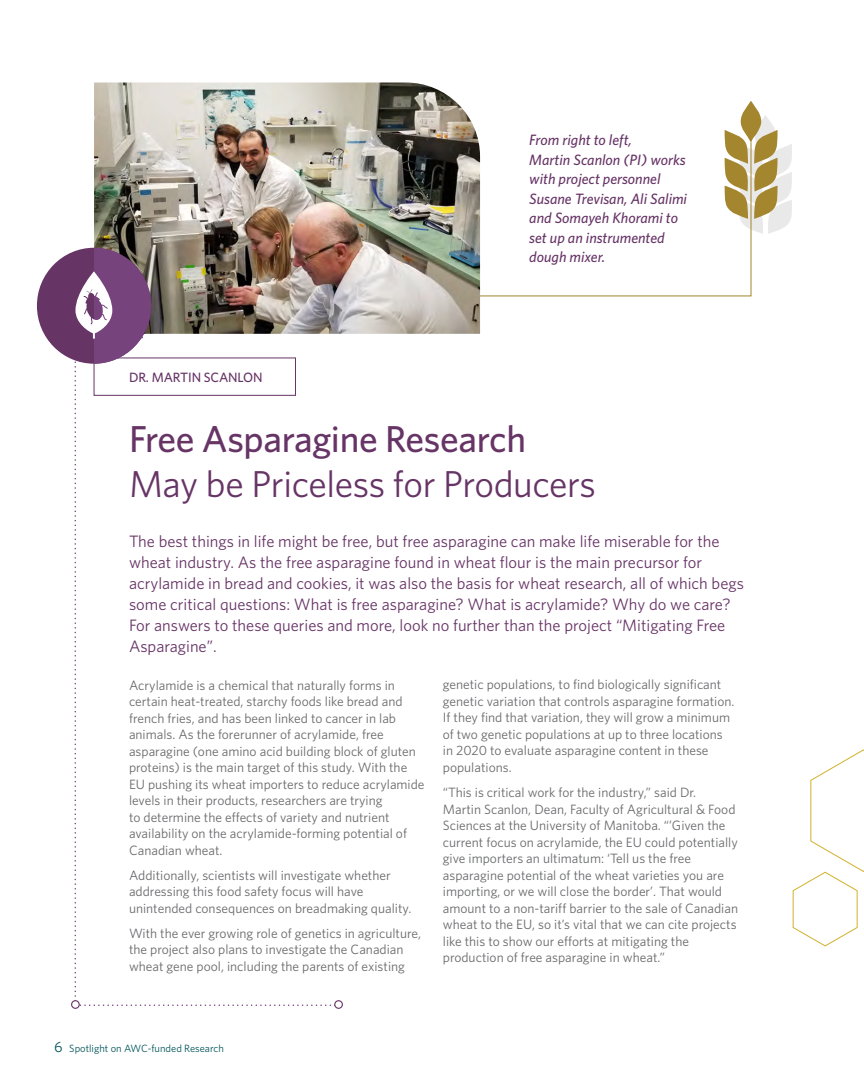
<style>
.page{position:relative;width:864px;height:1080px;background:#fff}
.page>*{position:absolute;margin:0;border:0;box-sizing:border-box;transform-origin:0 0}
.t1{font:37.5px "Whitney HTF";letter-spacing:-.01em;color:#673466}
.t2{font:500 37.5px "Whitney HTF";letter-spacing:-.01em;color:#673466}
.t3{font:16.5px/21px "Whitney HTF";color:#673466}
.t4{font:italic 500 15px/19.5px "Whitney HTF";color:#673466}
.t5{font:13.5px/16.5px "Whitney HTF";color:#696a6c}
.t6{font:500 13.5px "Whitney HTF";letter-spacing:-.01em;color:#673466}
.t7{font:10.5px "Whitney HTF";color:#00555a}
.s1{font-size:15px}
</style>
<div class="page">
<div style="left:768px;top:144px;width:24px;height:34px;background:#231f20;opacity:.1"></div>
<div style="left:769px;top:172px;width:23px;height:34px;background:#231f20;opacity:.1"></div>
<div style="left:739px;top:200px;width:23px;height:33px;background:#e9e9e9"></div>
<div style="left:768px;top:200px;width:24px;height:33px;background:#231f20;opacity:.1"></div>
<svg style="left:724px;top:101px;width:54px;height:118px"></svg>
<svg style="left:480px;top:142px;width:272px;height:155px"></svg>
<img style="left:94px;top:82px;width:386px;height:252px">
<div style="left:71px;top:1000px;width:9px;height:9px;border:1px solid #673466;border-radius:50%"></div>
<div style="left:334px;top:1000px;width:9px;height:9px;border:1px solid #673466;border-radius:50%"></div>
<div style="left:37px;top:248px;width:114px;height:116px;background:#673466;border-radius:50%"></div>
<svg style="left:792px;top:749px;width:72px;height:198px"></svg>
<svg style="left:74px;top:248px;width:266px;height:758px"></svg>
<p class="t6" style="left:129px;top:369px;width:135px">DR. MARTIN SCANLON</p>
<p class="t4" style="left:529px;top:130px;width:159px">From right to left,<br>Martin Scanlon (PI) works with project personnel<br>Susane Trevisan, Ali Salimi and Somayeh Khorami to set up an instrumented dough mixer.</p>
<h1 class="t2" style="left:129px;top:417px;width:399px">Free Asparagine Research</h1>
<h1 class="t1" style="left:129px;top:462px;width:468px">May be Priceless for Producers</h1>
<p class="t3" style="left:129px;top:531px;width:616px">The best things in life might be free, but free asparagine can make life miserable for the wheat industry. As the free asparagine found in wheat flour is the main precursor for acrylamide in bread and cookies, it was also the basis for wheat research, all of which begs some critical questions: What is free asparagine? What is acrylamide? Why do we care?<br>For answers to these queries and more, look no further than the project “Mitigating Free Asparagine”.</p>
<p class="t5" style="left:129px;top:676px;width:297px">Acrylamide is a chemical that naturally forms in certain heat-treated, starchy foods like bread and french fries, and has been linked to cancer in lab animals. As the forerunner of acrylamide, free asparagine (one amino acid building block of gluten proteins) is the main target of this study. With the EU pushing its wheat importers to reduce acrylamide levels in their products, researchers are trying<br>to determine the effects of variety and nutrient availability on the acrylamide-forming potential of Canadian wheat.</p>
<p class="t5" style="left:129px;top:866px;width:284px">Additionally, scientists will investigate whether addressing this food safety focus will have unintended consequences on breadmaking quality.</p>
<p class="t5" style="left:129px;top:925px;width:294px">With the ever growing role of genetics in agriculture, the project also plans to investigate the Canadian wheat gene pool, including the parents of existing</p>
<p class="t5" style="left:443px;top:676px;width:293px">genetic populations, to find biologically significant genetic variation that controls asparagine formation.<br>If they find that variation, they will grow a minimum of two genetic populations at up to three locations in 2020 to evaluate asparagine content in these populations.</p>
<p class="t5" style="left:443px;top:784px;width:297px">“This is critical work for the industry,” said Dr.<br>Martin Scanlon, Dean, Faculty of Agricultural &amp; Food Sciences at the University of Manitoba. “’Given the current focus on acrylamide, the EU could potentially give importers an ultimatum: ‘Tell us the free asparagine potential of the wheat varieties you are importing, or we will close the border’. That would amount to a non-tariff barrier to the sale of Canadian wheat to the EU, so it’s vital that we can cite projects like this to show our efforts at mitigating the production of free asparagine in wheat.”</p>
<p class="t7" style="left:54px;top:1043px;width:171px"><span class="s1">6</span> Spotlight on AWC-funded Research</p>
</div>
